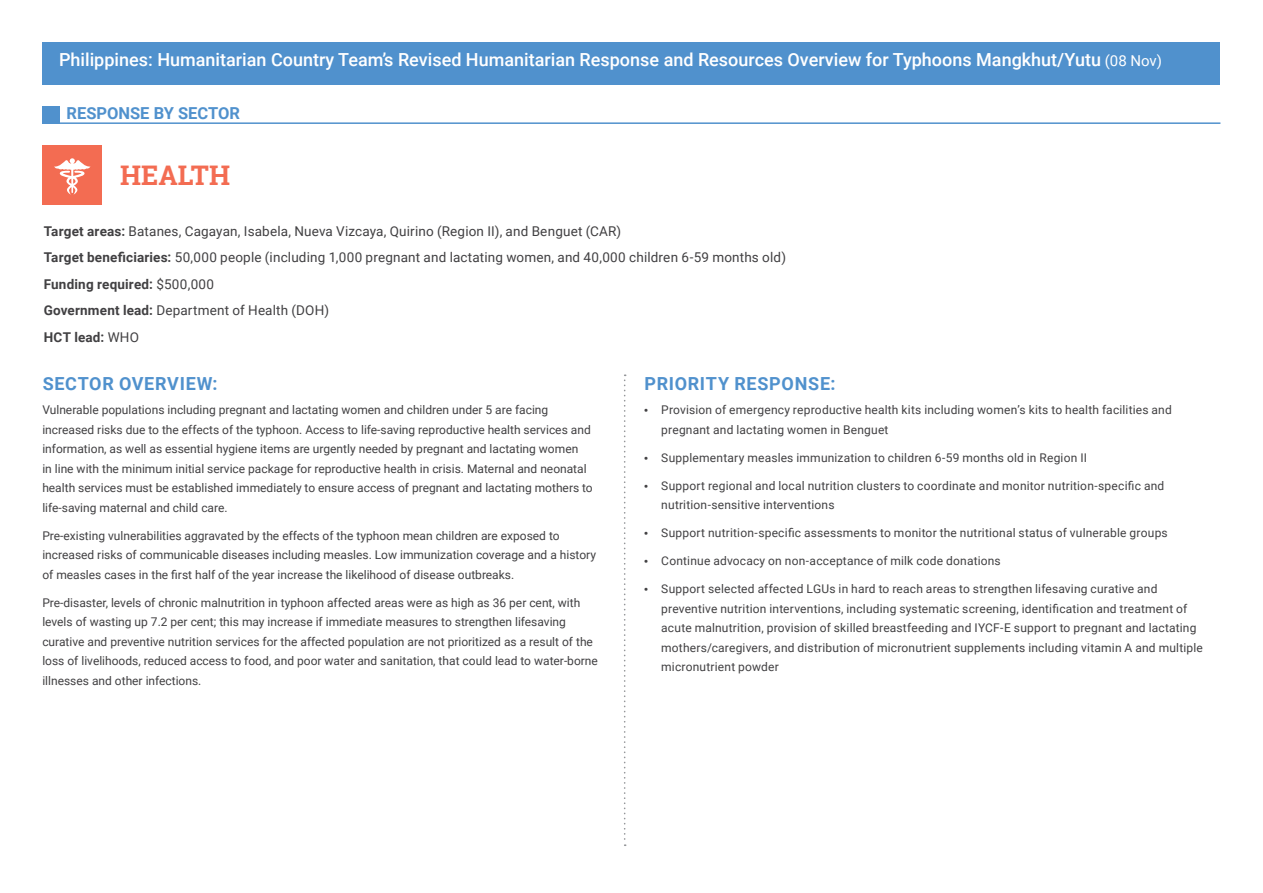
<style>
.page{position:relative;width:1263px;height:893px;background:#fff}
.page>*{position:absolute;margin:0;border:0;box-sizing:border-box;transform-origin:0 0}
.t1{font:700 27px "Roboto Slab";color:#f36c52}
.t2{font:500 18px "Roboto";color:#fff}
.t3{font:700 18px "Roboto";letter-spacing:.04em;color:#5091cd}
.t4{font:700 16.5px "Roboto";color:#5091cd}
.t5{font:13.5px/26.5px "Roboto";letter-spacing:.01em;color:#414042}
.t6{font:12px/19.5px "Roboto";color:#414042}
.s1{font-weight:400;font-size:15px}
.s2{font-weight:700}
.s3{font-family:"Myriad Pro";font-size:14.25px}
</style>
<div class="page">
<div style="left:43px;top:43px;width:1177px;height:42px;background:#5091cd"></div>
<hr style="left:43px;top:122px;width:1177px;height:2px;background:#5091cd">
<div style="left:43px;top:107px;width:17px;height:17px;background:#5091cd"></div>
<div style="left:43px;top:145px;width:59px;height:59px;background:#f36c52"></div>
<svg style="left:54px;top:158px;width:36px;height:37px"></svg>
<svg style="left:624px;top:374px;width:2px;height:472px"></svg>
<h2 class="t2" style="left:59px;top:47px;width:1104px">Philippines: Humanitarian Country Team’s Revised Humanitarian Response and Resources Overview for Typhoons Mangkhut/Yutu <span class="s1">(08 Nov)</span></h2>
<h3 class="t4" style="left:67px;top:102px;width:175px">RESPONSE BY SECTOR</h3>
<h1 class="t1" style="left:120px;top:157px;width:112px">HEALTH</h1>
<p class="t5" style="left:44px;top:217px;width:744px"><span class="s2">Target areas:</span> Batanes, Cagayan, Isabela, Nueva Vizcaya, Quirino (Region II), and Benguet (CAR)<br><span class="s2">Target beneficiaries:</span> 50,000 people (including 1,000 pregnant and lactating women, and 40,000 children 6-59 months old)<br><span class="s2">Funding required:</span> $500,000<br><span class="s2">Government lead:</span> Department of Health (DOH)<br><span class="s2">HCT lead:</span> WHO</p>
<h2 class="t3" style="left:43px;top:371px;width:176px">SECTOR OVERVIEW:</h2>
<p class="t6" style="left:42px;top:400px;width:552px">Vulnerable populations including pregnant and lactating women and children under 5 are facing increased risks due to the effects of the typhoon. Access to life-saving reproductive health services and information, as well as essential hygiene items are urgently needed by pregnant and lactating women<br>in line with the minimum initial service package for reproductive health in crisis. Maternal and neonatal health services must be established immediately to ensure access of pregnant and lactating mothers to life-saving maternal and child care.</p>
<p class="t6" style="left:42px;top:525px;width:555px">Pre-existing vulnerabilities aggravated by the effects of the typhoon mean children are exposed to increased risks of communicable diseases including measles. Low immunization coverage and a history of measles cases in the first half of the year increase the likelihood of disease outbreaks.</p>
<p class="t6" style="left:42px;top:592px;width:557px">Pre-disaster, levels of chronic malnutrition in typhoon affected areas were as high as 36 per cent, with levels of wasting up 7.2 per cent; this may increase if immediate measures to strengthen lifesaving curative and preventive nutrition services for the affected population are not prioritized as a result of the loss of livelihoods, reduced access to food, and poor water and sanitation, that could lead to water-borne illnesses and other infections.</p>
<h2 class="t3" style="left:644px;top:371px;width:192px">PRIORITY RESPONSE:</h2>
<p class="t6" style="left:661px;top:400px;width:512px;text-indent:-17px"><span class="s3">•</span> Provision of emergency reproductive health kits including women’s kits to health facilities and pregnant and lactating women in Benguet</p>
<p class="t6" style="left:644px;top:447px;width:444px"><span class="s3">•</span> Supplementary measles immunization to children 6-59 months old in Region II</p>
<p class="t6" style="left:661px;top:475px;width:505px;text-indent:-17px"><span class="s3">•</span> Support regional and local nutrition clusters to coordinate and monitor nutrition-specific and nutrition-sensitive interventions</p>
<p class="t6" style="left:644px;top:523px;width:525px"><span class="s3">•</span> Support nutrition-specific assessments to monitor the nutritional status of vulnerable groups</p>
<p class="t6" style="left:644px;top:551px;width:358px"><span class="s3">•</span> Continue advocacy on non-acceptance of milk code donations</p>
<p class="t6" style="left:661px;top:579px;width:543px;text-indent:-17px"><span class="s3">•</span> Support selected affected LGUs in hard to reach areas to strengthen lifesaving curative and preventive nutrition interventions, including systematic screening, identification and treatment of acute malnutrition, provision of skilled breastfeeding and IYCF-E support to pregnant and lactating mothers/caregivers, and distribution of micronutrient supplements including vitamin A and multiple micronutrient powder</p>
</div>
